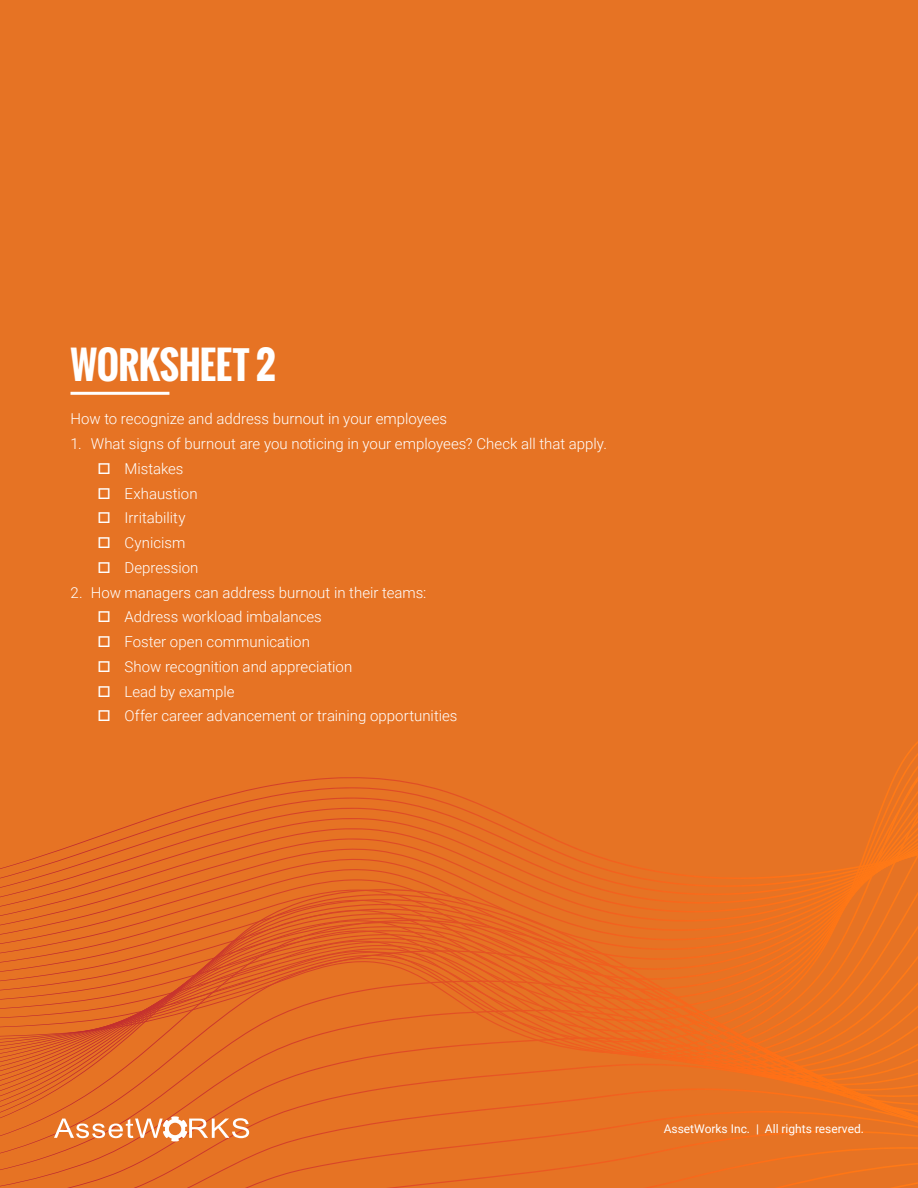
<style>
.page{position:relative;width:918px;height:1188px;background:#e67324}
.page>*{position:absolute;margin:0;border:0;box-sizing:border-box;transform-origin:0 0}
.t1{font:700 37.5px "Oswald";letter-spacing:-.01em;color:#fff}
.t2{font:300 15px/24.8px "Roboto";color:#fff}
.t3{font:12px "Roboto";color:#fff}
</style>
<div class="page">
<svg style="left:160px;top:776px;width:758px;height:39px"></svg>
<svg style="left:47px;top:815px;width:871px;height:39px"></svg>
<svg style="left:0;top:854px;width:918px;height:35px"></svg>
<svg style="left:0;top:889px;width:918px;height:31px"></svg>
<svg style="left:0;top:920px;width:918px;height:30px"></svg>
<svg style="left:0;top:950px;width:918px;height:31px"></svg>
<svg style="left:0;top:981px;width:918px;height:29px"></svg>
<svg style="left:0;top:1010px;width:918px;height:106px"></svg>
<svg style="left:67px;top:1037px;width:851px;height:79px"></svg>
<svg style="left:134px;top:1064px;width:784px;height:52px"></svg>
<svg style="left:187px;top:1088px;width:731px;height:28px"></svg>
<svg style="left:245px;top:1111px;width:673px;height:5px"></svg>
<svg style="left:0;top:1116px;width:918px;height:72px"></svg>
<hr style="left:71px;top:392px;width:98px;height:3px;background:#fff">
<h1 class="t1" style="left:71px;top:337px;width:207px">WORKSHEET 2</h1>
<p class="t2" style="left:71px;top:406px;width:378px">How to recognize and address burnout in your employees</p>
<p class="t2" style="left:125px;top:431px;width:484px;text-indent:-54px">1. What signs of burnout are you noticing in your employees? Check all that apply.<br>Mistakes<br>Exhaustion<br>Irritability<br>Cynicism<br>Depression</p>
<p class="t2" style="left:125px;top:579px;width:334px;text-indent:-54px">2. How managers can address burnout in their teams:<br>Address workload imbalances<br>Foster open communication<br>Show recognition and appreciation<br>Lead by example<br>Offer career advancement or training opportunities</p>
<p class="t3" style="left:664px;top:1121px;width:202px">AssetWorks Inc. | All rights reserved.</p>
</div>
